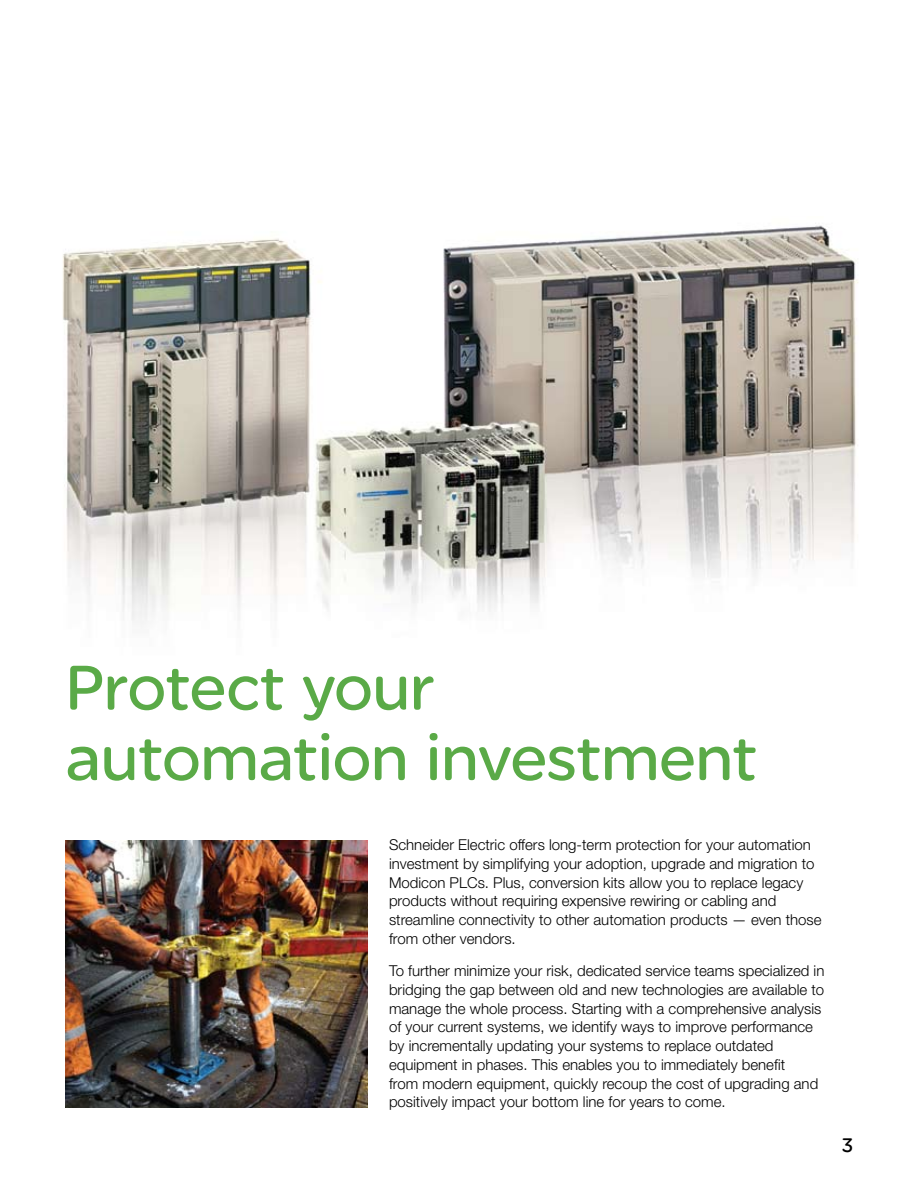
<style>
.page{position:relative;width:918px;height:1188px;background:#fff}
.page>*{position:absolute;margin:0;border:0;box-sizing:border-box;transform-origin:0 0}
.t1{font:67.5px/70.5px "SE Optimist";letter-spacing:-.005em;color:#5aaa47}
.t2{font:21px "SE Optimist";color:#000}
.t3{font:300 15px/18.8px "Helvetica Neue LT Std";color:#000}
</style>
<div class="page">
<img style="left:63px;top:225px;width:795px;height:399px">
<img style="left:66px;top:840px;width:301px;height:267px">
<h1 class="t1" style="left:66px;top:652px;width:693px">Protect your automation investment</h1>
<p class="t3" style="left:389px;top:835px;width:434px">Schneider Electric offers long-term protection for your automation investment by simplifying your adoption, upgrade and migration to Modicon PLCs. Plus, conversion kits allow you to replace legacy products without requiring expensive rewiring or cabling and streamline connectivity to other automation products — even those from other vendors.</p>
<p class="t3" style="left:389px;top:961px;width:437px">To further minimize your risk, dedicated service teams specialized in bridging the gap between old and new technologies are available to manage the whole process. Starting with a comprehensive analysis of your current systems, we identify ways to improve performance by incrementally updating your systems to replace outdated equipment in phases. This enables you to immediately benefit<br>from modern equipment, quickly recoup the cost of upgrading and positively impact your bottom line for years to come.</p>
<h2 class="t2" style="left:841px;top:1133px;width:15px">3</h2>
</div>
